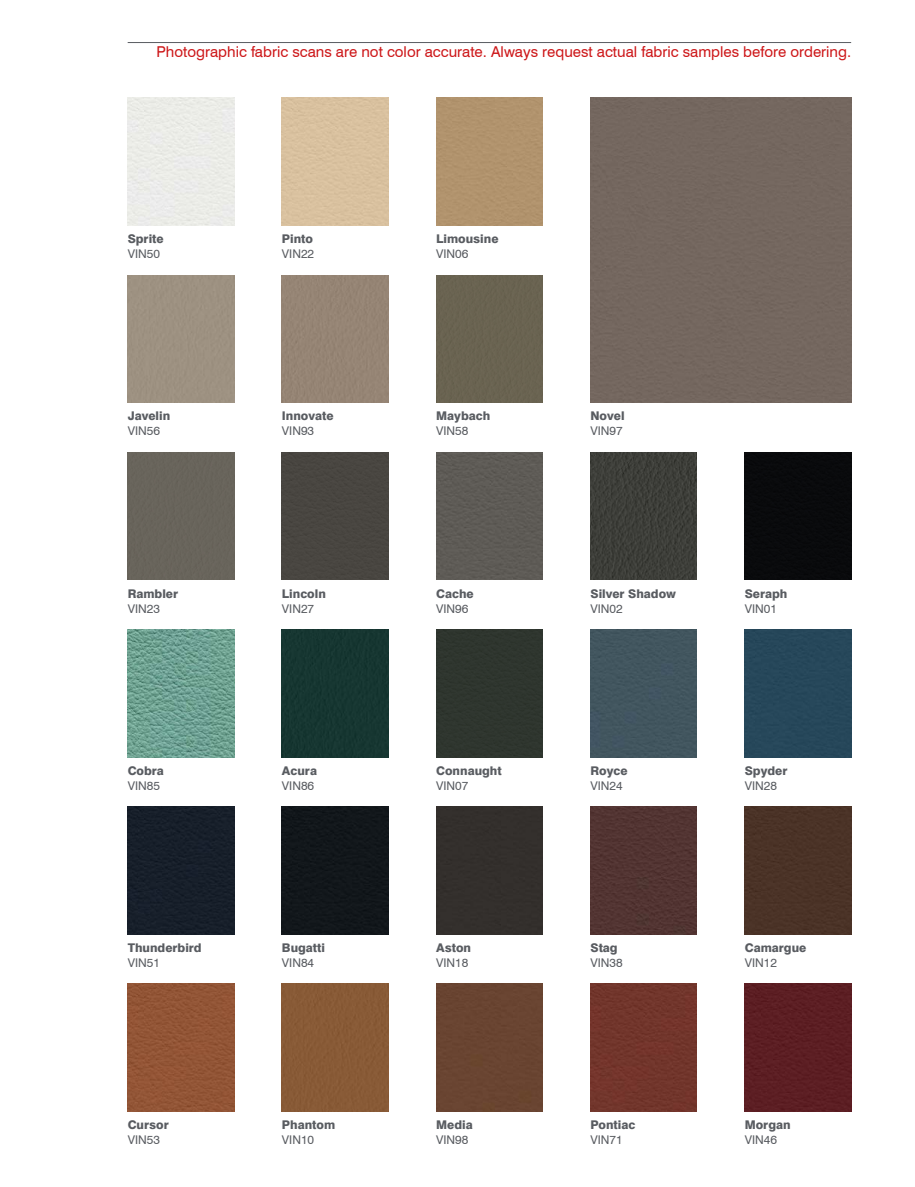
<style>
.page{position:relative;width:915px;height:1187px;background:#fff}
.page>*{position:absolute;margin:0;border:0;box-sizing:border-box;transform-origin:0 0}
.t1{font:15px "Swiss 721 BT";color:#cd1719}
.t2{font:800 12px "Swiss 721 BT";color:#595c61}
.t3{font:12px "Swiss 721 BT";color:#595c61}
</style>
<div class="page">
<hr style="left:128px;top:42px;width:722px;height:1px;background:#595c61">
<div style="left:436px;top:98px;width:106px;height:127px;background:#b1936d"></div>
<div style="left:590px;top:98px;width:260px;height:304px;background:#74675f"></div>
<div style="left:282px;top:275px;width:106px;height:127px;background:#968575"></div>
<div style="left:436px;top:275px;width:106px;height:127px;background:#6a6351"></div>
<div style="left:128px;top:452px;width:106px;height:128px;background:#69645b"></div>
<div style="left:282px;top:452px;width:106px;height:128px;background:#494641"></div>
<div style="left:436px;top:452px;width:106px;height:128px;background:#5e5b56"></div>
<img style="left:590px;top:452px;width:106px;height:128px">
<div style="left:744px;top:452px;width:106px;height:128px;background:#090a0c"></div>
<img style="left:128px;top:629px;width:106px;height:128px">
<div style="left:282px;top:629px;width:106px;height:128px;background:#163631"></div>
<div style="left:436px;top:629px;width:106px;height:128px;background:#2f352e"></div>
<div style="left:590px;top:629px;width:106px;height:128px;background:#42565f"></div>
<div style="left:744px;top:629px;width:106px;height:128px;background:#26475a"></div>
<div style="left:128px;top:806px;width:106px;height:128px;background:#171f2a"></div>
<div style="left:282px;top:806px;width:106px;height:128px;background:#12171b"></div>
<div style="left:436px;top:806px;width:106px;height:128px;background:#332f2c"></div>
<div style="left:590px;top:806px;width:106px;height:128px;background:#523432"></div>
<div style="left:744px;top:806px;width:106px;height:128px;background:#4b3327"></div>
<div style="left:128px;top:983px;width:106px;height:128px;background:#925536"></div>
<div style="left:282px;top:983px;width:106px;height:128px;background:#885a36"></div>
<div style="left:436px;top:983px;width:106px;height:128px;background:#694431"></div>
<div style="left:590px;top:983px;width:106px;height:128px;background:#72352c"></div>
<div style="left:744px;top:983px;width:106px;height:128px;background:#5c1e23"></div>
<p class="t1" style="left:156px;top:43px;width:696px">Photographic fabric scans are not color accurate. Always request actual fabric samples before ordering.</p>
<p class="t2" style="left:128px;top:231px;width:38px">Sprite</p>
<p class="t3" style="left:128px;top:246px;width:34px">VIN50</p>
<p class="t2" style="left:282px;top:231px;width:33px">Pinto</p>
<p class="t3" style="left:282px;top:246px;width:34px">VIN22</p>
<p class="t2" style="left:436px;top:231px;width:64px">Limousine</p>
<p class="t3" style="left:436px;top:246px;width:34px">VIN06</p>
<p class="t2" style="left:128px;top:409px;width:44px">Javelin</p>
<p class="t3" style="left:128px;top:424px;width:34px">VIN56</p>
<p class="t2" style="left:282px;top:409px;width:53px">Innovate</p>
<p class="t3" style="left:282px;top:424px;width:34px">VIN93</p>
<p class="t2" style="left:436px;top:409px;width:56px">Maybach</p>
<p class="t3" style="left:436px;top:424px;width:34px">VIN58</p>
<p class="t2" style="left:590px;top:409px;width:36px">Novel</p>
<p class="t3" style="left:590px;top:424px;width:34px">VIN97</p>
<p class="t2" style="left:128px;top:586px;width:52px">Rambler</p>
<p class="t3" style="left:128px;top:601px;width:34px">VIN23</p>
<p class="t2" style="left:282px;top:586px;width:45px">Lincoln</p>
<p class="t3" style="left:282px;top:601px;width:34px">VIN27</p>
<p class="t2" style="left:436px;top:586px;width:39px">Cache</p>
<p class="t3" style="left:436px;top:601px;width:34px">VIN96</p>
<p class="t2" style="left:590px;top:586px;width:87px">Silver Shadow</p>
<p class="t3" style="left:590px;top:601px;width:34px">VIN02</p>
<p class="t2" style="left:744px;top:586px;width:44px">Seraph</p>
<p class="t3" style="left:744px;top:601px;width:34px">VIN01</p>
<p class="t2" style="left:128px;top:763px;width:38px">Cobra</p>
<p class="t3" style="left:128px;top:778px;width:34px">VIN85</p>
<p class="t2" style="left:282px;top:763px;width:37px">Acura</p>
<p class="t3" style="left:282px;top:778px;width:34px">VIN86</p>
<p class="t2" style="left:436px;top:763px;width:67px">Connaught</p>
<p class="t3" style="left:436px;top:778px;width:34px">VIN07</p>
<p class="t2" style="left:590px;top:763px;width:39px">Royce</p>
<p class="t3" style="left:590px;top:778px;width:34px">VIN24</p>
<p class="t2" style="left:744px;top:763px;width:44px">Spyder</p>
<p class="t3" style="left:744px;top:778px;width:34px">VIN28</p>
<p class="t2" style="left:128px;top:940px;width:76px">Thunderbird</p>
<p class="t3" style="left:128px;top:955px;width:34px">VIN51</p>
<p class="t2" style="left:282px;top:940px;width:45px">Bugatti</p>
<p class="t3" style="left:282px;top:955px;width:34px">VIN84</p>
<p class="t2" style="left:436px;top:940px;width:36px">Aston</p>
<p class="t3" style="left:436px;top:955px;width:34px">VIN18</p>
<p class="t2" style="left:590px;top:940px;width:29px">Stag</p>
<p class="t3" style="left:590px;top:955px;width:34px">VIN38</p>
<p class="t2" style="left:744px;top:940px;width:63px">Camargue</p>
<p class="t3" style="left:744px;top:955px;width:34px">VIN12</p>
<p class="t2" style="left:128px;top:1117px;width:43px">Cursor</p>
<p class="t3" style="left:128px;top:1132px;width:34px">VIN53</p>
<p class="t2" style="left:282px;top:1117px;width:55px">Phantom</p>
<p class="t3" style="left:282px;top:1132px;width:34px">VIN10</p>
<p class="t2" style="left:436px;top:1117px;width:38px">Media</p>
<p class="t3" style="left:436px;top:1132px;width:34px">VIN98</p>
<p class="t2" style="left:590px;top:1117px;width:46px">Pontiac</p>
<p class="t3" style="left:590px;top:1132px;width:34px">VIN71</p>
<p class="t2" style="left:744px;top:1117px;width:47px">Morgan</p>
<p class="t3" style="left:744px;top:1132px;width:34px">VIN46</p>
</div>
